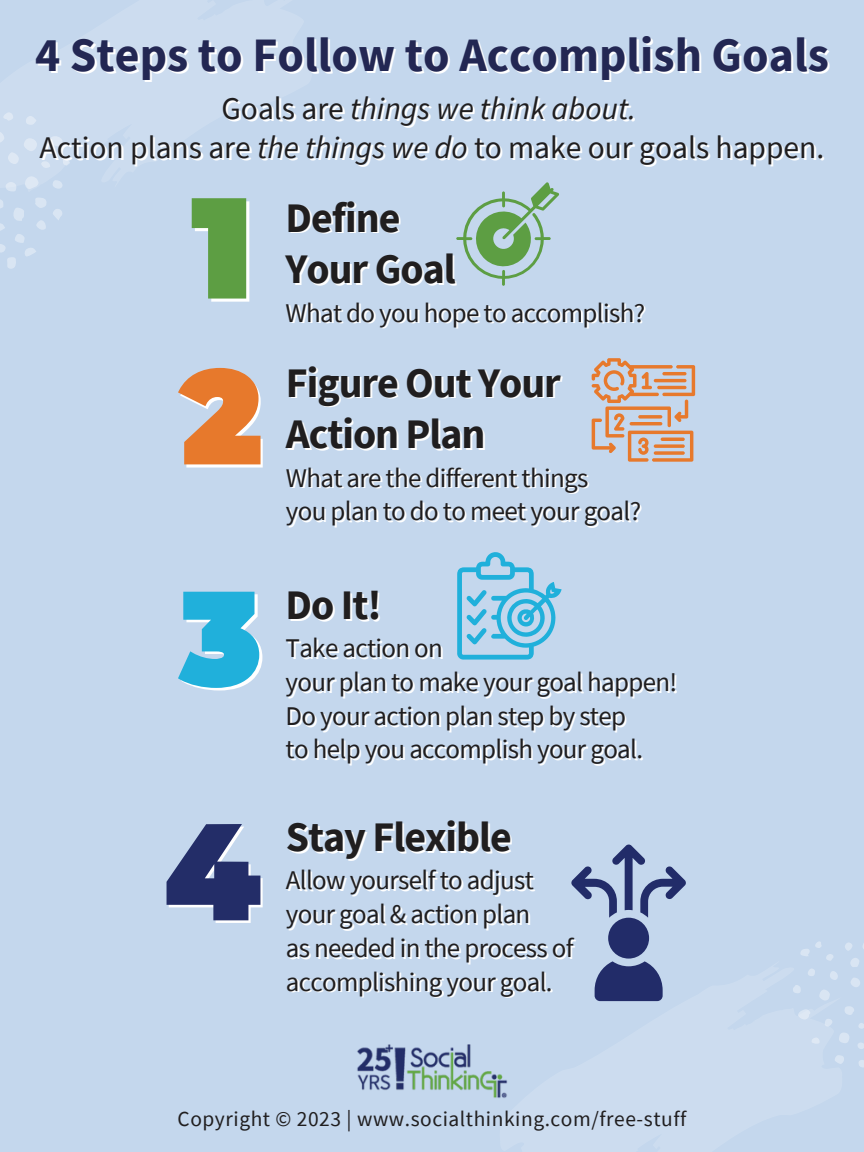
<style>
.page{position:relative;width:864px;height:1152px;background:#c4d7ed}
.page>*{position:absolute;margin:0;border:0;box-sizing:border-box;transform-origin:0 0}
.t1{font:700 47.85px "Source Sans Pro";color:#232753}
.t2{font:700 42px/51.8px "Source Sans Pro";letter-spacing:-.025em;color:#201e1f}
.t3{font:31.5px/39.5px "Source Sans Pro";color:#201e1f;text-align:center}
.t4{font:27px/33.8px "Source Sans Pro";letter-spacing:-.025em;color:#201e1f}
.t5{font:21.45px "Source Sans Pro";letter-spacing:.025em;color:#201e1f}
.s1{font-style:italic}
</style>
<div class="page">
<svg style="left:25px;top:176px;width:14px;height:13px"></svg>
<div style="left:24px;top:138px;width:13px;height:13px;background:#dee8f4;border-radius:50%"></div>
<svg style="left:49px;top:136px;width:14px;height:11px"></svg>
<svg style="left:8px;top:152px;width:11px;height:12px"></svg>
<svg style="left:6px;top:182px;width:10px;height:9px"></svg>
<svg style="left:0;top:132px;width:4px;height:11px"></svg>
<svg style="left:26px;top:116px;width:10px;height:9px"></svg>
<svg style="left:0;top:198px;width:62px;height:71px"></svg>
<svg style="left:53px;top:180px;width:9px;height:9px"></svg>
<svg style="left:3px;top:112px;width:10px;height:9px"></svg>
<svg style="left:41px;top:161px;width:9px;height:7px"></svg>
<svg style="left:63px;top:159px;width:7px;height:7px"></svg>
<svg style="left:839px;top:1033px;width:10px;height:10px"></svg>
<svg style="left:798px;top:1009px;width:13px;height:11px"></svg>
<svg style="left:819px;top:990px;width:11px;height:10px"></svg>
<svg style="left:851px;top:978px;width:9px;height:9px"></svg>
<svg style="left:845px;top:1006px;width:9px;height:9px"></svg>
<svg style="left:850px;top:958px;width:9px;height:9px"></svg>
<svg style="left:835px;top:1055px;width:9px;height:9px"></svg>
<svg style="left:830px;top:971px;width:8px;height:9px"></svg>
<svg style="left:793px;top:985px;width:8px;height:8px"></svg>
<svg style="left:859px;top:1060px;width:5px;height:7px"></svg>
<svg style="left:845px;top:942px;width:7px;height:9px"></svg>
<svg style="left:825px;top:1019px;width:7px;height:8px"></svg>
<svg style="left:808px;top:969px;width:7px;height:7px"></svg>
<svg style="left:811px;top:1037px;width:9px;height:7px"></svg>
<svg style="left:858px;top:1043px;width:6px;height:6px"></svg>
<svg style="left:800px;top:941px;width:33px;height:20px"></svg>
<svg style="left:858px;top:1023px;width:6px;height:6px"></svg>
<svg style="left:192px;top:198px;width:57px;height:104px"></svg>
<svg style="left:178px;top:368px;width:85px;height:100px"></svg>
<svg style="left:178px;top:592px;width:84px;height:99px"></svg>
<svg style="left:167px;top:824px;width:96px;height:99px"></svg>
<svg style="left:571px;top:844px;width:115px;height:74px"></svg>
<svg style="left:595px;top:961px;width:68px;height:40px;background:#3c477e"></svg>
<div style="left:608px;top:918px;width:41px;height:41px;background:#222c69;border-radius:50%"></div>
<svg style="left:456px;top:182px;width:103px;height:104px"></svg>
<svg style="left:592px;top:358px;width:103px;height:104px"></svg>
<hr style="left:661px;top:438px;width:24px;height:3px;background:#e7792c;border-radius:2px">
<svg style="left:654px;top:444px;width:31px;height:4px"></svg>
<svg style="left:654px;top:451px;width:31px;height:4px"></svg>
<svg style="left:457px;top:552px;width:105px;height:108px"></svg>
<img style="left:357px;top:1045px;width:150px;height:53px">
<h1 class="t1" style="left:35px;top:24px;width:795px">4 Steps to Follow to Accomplish Goals</h1>
<p class="t3" style="left:40px;top:88px;width:786px">Goals are <span class="s1">things we think about.<br></span>Action plans are <span class="s1">the things we do</span> to make our goals happen.</p>
<h2 class="t2" style="left:286px;top:191px;width:172px">Define<br>Your Goal</h2>
<p class="t4" style="left:286px;top:295px;width:361px">What do you hope to accomplish?</p>
<h2 class="t2" style="left:286px;top:356px;width:277px">Figure Out Your<br>Action Plan</h2>
<p class="t4" style="left:286px;top:460px;width:357px">What are the different things<br>you plan to do to meet your goal?</p>
<h2 class="t2" style="left:286px;top:578px;width:98px">Do It!</h2>
<p class="t4" style="left:286px;top:631px;width:393px">Take action on<br>your plan to make your goal happen!<br>Do your action plan step by step<br>to help you accomplish your goal.</p>
<h2 class="t2" style="left:286px;top:810px;width:228px">Stay Flexible</h2>
<p class="t4" style="left:286px;top:863px;width:289px">Allow yourself to adjust your goal &amp; action plan<br>as needed in the process of accomplishing your goal.</p>
<p class="t5" style="left:178px;top:1105px;width:510px">Copyright © 2023 | www.socialthinking.com/free-stuff</p>
</div>
